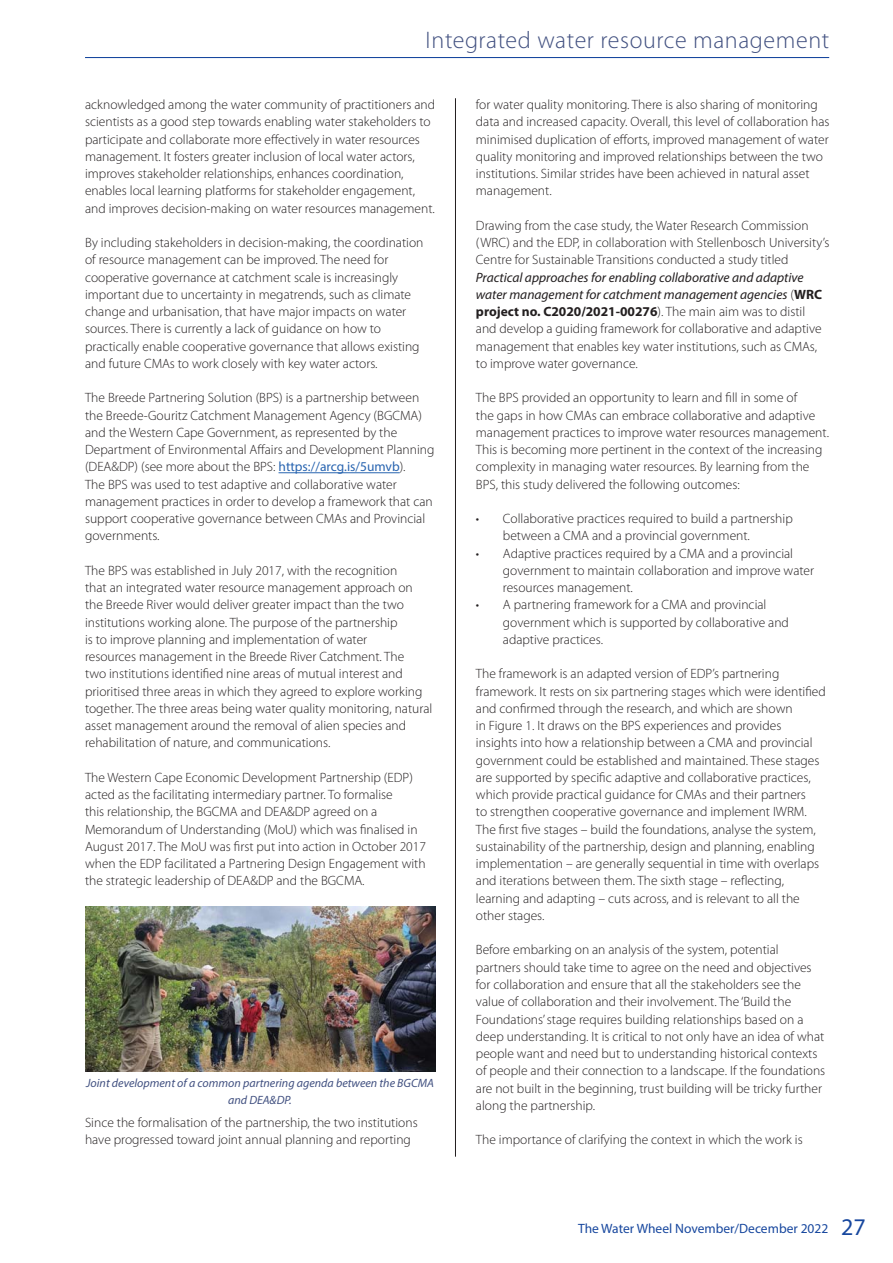
<style>
.page{position:relative;width:893px;height:1263px;background:#fff}
.page>*{position:absolute;margin:0;border:0;box-sizing:border-box;transform-origin:0 0}
.t1{font:300 24px "Myriad Pro";letter-spacing:.025em;color:#415080}
.t2{font:300 13.5px/17.2px "Myriad Pro";color:#231f20}
.t3{font:13.5px "Myriad Pro";color:#17479e}
.t4{font:italic 12px/16.5px "Myriad Pro";color:#415080;text-align:center}
.s1{font-weight:400;color:#2864b0}
.s2{font-weight:400;font-style:italic}
.s3{font-weight:700}
.s4{font-size:24px}
</style>
<div class="page">
<hr style="left:85px;top:57px;width:744px;height:1px;background:#17479e">
<hr style="left:455px;top:98px;width:1px;height:1059px;background:#231f20">
<hr style="left:279px;top:472px;width:121px;height:1px;background:#2864b0">
<img style="left:85px;top:906px;width:350px;height:166px">
<h1 class="t1" style="left:425px;top:31px;width:405px">Integrated water resource management</h1>
<p class="t2" style="left:85px;top:97px;width:351px">acknowledged among the water community of practitioners and scientists as a good step towards enabling water stakeholders to participate and collaborate more effectively in water resources management. It fosters greater inclusion of local water actors, improves stakeholder relationships, enhances coordination, enables local learning platforms for stakeholder engagement, and improves decision-making on water resources management.</p>
<p class="t2" style="left:85px;top:235px;width:340px">By including stakeholders in decision-making, the coordination of resource management can be improved. The need for cooperative governance at catchment scale is increasingly important due to uncertainty in megatrends, such as climate change and urbanisation, that have major impacts on water sources. There is currently a lack of guidance on how to practically enable cooperative governance that allows existing and future CMAs to work closely with key water actors.</p>
<p class="t2" style="left:85px;top:391px;width:351px">The Breede Partnering Solution (BPS) is a partnership between the Breede-Gouritz Catchment Management Agency (BGCMA) and the Western Cape Government, as represented by the Department of Environmental Affairs and Development Planning (DEA&amp;DP) (see more about the BPS: <span class="s1">https://arcg.is/5umvb</span>).<br>The BPS was used to test adaptive and collaborative water management practices in order to develop a framework that can support cooperative governance between CMAs and Provincial governments.</p>
<p class="t2" style="left:85px;top:563px;width:349px">The BPS was established in July 2017, with the recognition<br>that an integrated water resource management approach on the Breede River would deliver greater impact than the two institutions working alone. The purpose of the partnership<br>is to improve planning and implementation of water<br>resources management in the Breede River Catchment. The<br>two institutions identified nine areas of mutual interest and prioritised three areas in which they agreed to explore working together. The three areas being water quality monitoring, natural asset management around the removal of alien species and rehabilitation of nature, and communications.</p>
<p class="t2" style="left:85px;top:770px;width:342px">The Western Cape Economic Development Partnership (EDP) acted as the facilitating intermediary partner. To formalise<br>this relationship, the BGCMA and DEA&amp;DP agreed on a Memorandum of Understanding (MoU) which was finalised in August 2017. The MoU was first put into action in October 2017 when the EDP facilitated a Partnering Design Engagement with the strategic leadership of DEA&amp;DP and the BGCMA.</p>
<p class="t4" style="left:86px;top:1076px;width:349px">Joint development of a common partnering agenda between the BGCMA and DEA&amp;DP.</p>
<p class="t2" style="left:85px;top:1115px;width:334px">Since the formalisation of the partnership, the two institutions have progressed toward joint annual planning and reporting</p>
<p class="t2" style="left:476px;top:97px;width:355px">for water quality monitoring. There is also sharing of monitoring data and increased capacity. Overall, this level of collaboration has minimised duplication of efforts, improved management of water quality monitoring and improved relationships between the two institutions. Similar strides have been achieved in natural asset management.</p>
<p class="t2" style="left:476px;top:218px;width:355px">Drawing from the case study, the Water Research Commission (WRC) and the EDP, in collaboration with Stellenbosch University’s<br>Centre for Sustainable Transitions conducted a study titled</p>
<p class="t2" style="left:476px;top:270px;width:348px"><span class="s2">Practical approaches for enabling collaborative and adaptive water management for catchment management agencies</span> (<span class="s3">WRC project no. C2020/2021-00276</span>). The main aim was to distil and develop a guiding framework for collaborative and adaptive management that enables key water institutions, such as CMAs, to improve water governance.</p>
<p class="t2" style="left:476px;top:391px;width:355px">The BPS provided an opportunity to learn and fill in some of<br>the gaps in how CMAs can embrace collaborative and adaptive management practices to improve water resources management.<br>This is becoming more pertinent in the context of the increasing complexity in managing water resources. By learning from the BPS, this study delivered the following outcomes:</p>
<p class="t2" style="left:503px;top:511px;width:291px;text-indent:-27px">• Collaborative practices required to build a partnership between a CMA and a provincial government.</p>
<p class="t2" style="left:503px;top:546px;width:313px;text-indent:-27px">• Adaptive practices required by a CMA and a provincial government to maintain collaboration and improve water resources management.</p>
<p class="t2" style="left:503px;top:598px;width:288px;text-indent:-27px">• A partnering framework for a CMA and provincial government which is supported by collaborative and adaptive practices.</p>
<p class="t2" style="left:476px;top:667px;width:351px">The framework is an adapted version of EDP’s partnering framework. It rests on six partnering stages which were identified and confirmed through the research, and which are shown<br>in Figure 1. It draws on the BPS experiences and provides insights into how a relationship between a CMA and provincial government could be established and maintained. These stages are supported by specific adaptive and collaborative practices, which provide practical guidance for CMAs and their partners<br>to strengthen cooperative governance and implement IWRM.<br>The first five stages – build the foundations, analyse the system, sustainability of the partnership, design and planning, enabling implementation – are generally sequential in time with overlaps and iterations between them. The sixth stage – reflecting, learning and adapting – cuts across, and is relevant to all the other stages.</p>
<p class="t2" style="left:476px;top:943px;width:351px">Before embarking on an analysis of the system, potential partners should take time to agree on the need and objectives for collaboration and ensure that all the stakeholders see the value of collaboration and their involvement. The ‘Build the Foundations’ stage requires building relationships based on a deep understanding. It is critical to not only have an idea of what people want and need but to understanding historical contexts of people and their connection to a landscape. If the foundations are not built in the beginning, trust building will be tricky further along the partnership.</p>
<p class="t2" style="left:476px;top:1132px;width:328px">The importance of clarifying the context in which the work is</p>
<p class="t3" style="left:578px;top:1223px;width:289px">The Water Wheel November/December 2022 <span class="s4">27</span></p>
</div>
